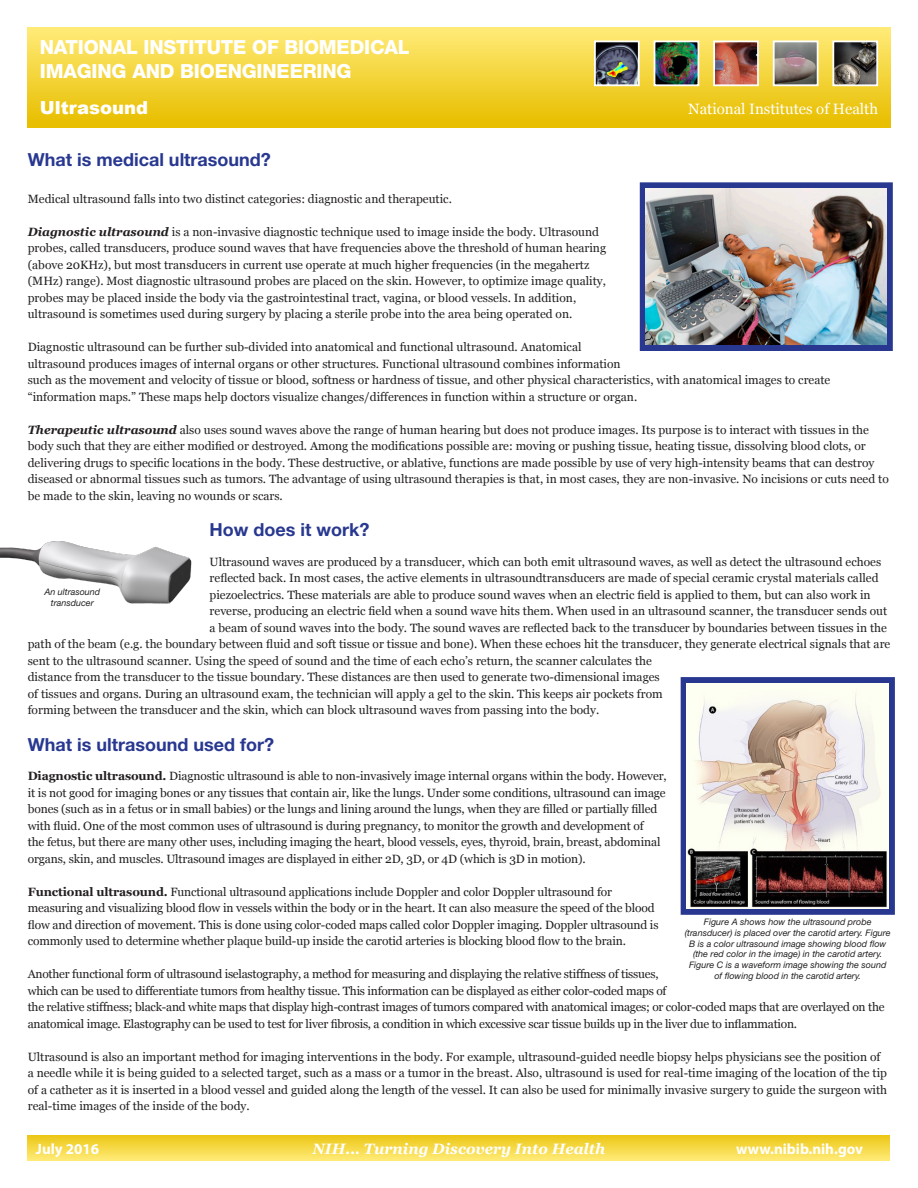
<style>
.page{position:relative;width:918px;height:1188px;background:#fff}
.page>*{position:absolute;margin:0;border:0;box-sizing:border-box;transform-origin:0 0}
.t1{font:800 19.5px/23.4px "Helvetica Neue LT Std";letter-spacing:-.01em;color:#fff}
.Question_header{font:700 18px "Helvetica Neue LT Std";color:#283890}
.t2{font:900 18px "Arial";color:#fff}
.t3{font:italic 700 15px "Georgia";color:#fff}
.t4{font:15px "Georgia";color:#fff}
.t5{font:700 15px "Myriad Pro";color:#fff}
.Body_Text_1{font:12px/16.5px "Georgia";color:#231f20}
.Body_Text_1-2{font:12px/16.5px "Georgia";letter-spacing:-.02em;color:#231f20}
.Captions{font:italic 9px/10.8px "Helvetica Neue LT Std";color:#231f20;text-align:center}
.s1{font-weight:700;font-style:italic}
.s2{font-weight:700}
</style>
<div class="page">
<svg style="left:639px;top:182px;width:254px;height:169px;background:#374697"></svg>
<svg style="left:680px;top:677px;width:215px;height:238px;background:#394898"></svg>
<div style="left:27px;top:27px;width:864px;height:100px;background:linear-gradient(to bottom,#ffec79,#e7be00)"></div>
<div style="left:27px;top:1135px;width:863px;height:26px;background:linear-gradient(to bottom,#ecc615,#ffea75)"></div>
<img style="left:597px;top:44px;width:40px;height:39px">
<div style="left:594px;top:41px;width:46px;height:45px;border:2px solid #fff"></div>
<img style="left:657px;top:44px;width:39px;height:39px">
<div style="left:654px;top:41px;width:45px;height:45px;border:2px solid #fff"></div>
<img style="left:716px;top:44px;width:40px;height:39px">
<div style="left:713px;top:41px;width:46px;height:45px;border:2px solid #fff"></div>
<img style="left:776px;top:44px;width:40px;height:39px">
<div style="left:773px;top:41px;width:46px;height:45px;border:2px solid #fff"></div>
<img style="left:835px;top:44px;width:40px;height:39px">
<div style="left:832px;top:41px;width:46px;height:45px;border:2px solid #fff"></div>
<img style="left:646px;top:188px;width:241px;height:157px">
<img style="left:0;top:541px;width:192px;height:63px">
<img style="left:687px;top:683px;width:202px;height:226px">
<h1 class="t1" style="left:40px;top:36px;width:371px">NATIONAL INSTITUTE OF BIOMEDICAL<br>IMAGING AND BIOENGINEERING</h1>
<h1 class="t2" style="left:40px;top:95px;width:110px">Ultrasound</h1>
<p class="t4" style="left:688px;top:98px;width:191px">National Institutes of Health</p>
<p class="Question_header" style="left:28px;top:148px;width:245px">What is medical ultrasound?</p>
<p class="Body_Text_1" style="left:28px;top:190px;width:426px">Medical ultrasound falls into two distinct categories: diagnostic and therapeutic.</p>
<p class="Body_Text_1" style="left:28px;top:223px;width:580px"><span class="s1">Diagnostic ultrasound</span> is a non-invasive diagnostic technique used to image inside the body. Ultrasound probes, called transducers, produce sound waves that have frequencies above the threshold of human hearing (above 20KHz), but most transducers in current use operate at much higher frequencies (in the megahertz (MHz) range). Most diagnostic ultrasound probes are placed on the skin. However, to optimize image quality, probes may be placed inside the body via the gastrointestinal tract, vagina, or blood vessels. In addition, ultrasound is sometimes used during surgery by placing a sterile probe into the area being operated on.</p>
<p class="Body_Text_1" style="left:28px;top:338px;width:804px">Diagnostic ultrasound can be further sub-divided into anatomical and functional ultrasound. Anatomical<br>ultrasound produces images of internal organs or other structures. Functional ultrasound combines information<br>such as the movement and velocity of tissue or blood, softness or hardness of tissue, and other physical characteristics, with anatomical images to create “information maps.” These maps help doctors visualize changes/differences in function within a structure or organ.</p>
<p class="Body_Text_1" style="left:28px;top:421px;width:863px"><span class="s1">Therapeutic ultrasound</span> also uses sound waves above the range of human hearing but does not produce images. Its purpose is to interact with tissues in the body such that they are either modified or destroyed. Among the modifications possible are: moving or pushing tissue, heating tissue, dissolving blood clots, or delivering drugs to specific locations in the body. These destructive, or ablative, functions are made possible by use of very high-intensity beams that can destroy diseased or abnormal tissues such as tumors. The advantage of using ultrasound therapies is that, in most cases, they are non-invasive. No incisions or cuts need to be made to the skin, leaving no wounds or scars.</p>
<p class="Question_header" style="left:210px;top:519px;width:161px">How does it work?</p>
<p class="Body_Text_1" style="left:210px;top:553px;width:673px">Ultrasound waves are produced by a transducer, which can both emit ultrasound waves, as well as detect the ultrasound echoes</p>
<p class="Body_Text_1" style="left:210px;top:569px;width:670px">reflected back. In most cases, the active elements in ultrasoundtransducers are made of special ceramic crystal materials called</p>
<p class="Body_Text_1" style="left:210px;top:586px;width:663px">piezoelectrics. These materials are able to produce sound waves when an electric field is applied to them, but can also work in</p>
<p class="Body_Text_1" style="left:210px;top:602px;width:679px">reverse, producing an electric field when a sound wave hits them. When used in an ultrasound scanner, the transducer sends out</p>
<p class="Body_Text_1" style="left:210px;top:619px;width:679px">a beam of sound waves into the body. The sound waves are reflected back to the transducer by boundaries between tissues in the</p>
<p class="Body_Text_1" style="left:28px;top:635px;width:864px">path of the beam (e.g. the boundary between fluid and soft tissue or tissue and bone). When these echoes hit the transducer, they generate electrical signals that are</p>
<p class="Body_Text_1" style="left:28px;top:652px;width:626px">sent to the ultrasound scanner. Using the speed of sound and the time of each echo’s return, the scanner calculates the</p>
<p class="Body_Text_1" style="left:28px;top:668px;width:634px">distance from the transducer to the tissue boundary. These distances are then used to generate two-dimensional images</p>
<p class="Body_Text_1" style="left:28px;top:685px;width:636px">of tissues and organs. During an ultrasound exam, the technician will apply a gel to the skin. This keeps air pockets from</p>
<p class="Body_Text_1" style="left:28px;top:701px;width:573px">forming between the transducer and the skin, which can block ultrasound waves from passing into the body.</p>
<p class="Question_header" style="left:28px;top:733px;width:248px">What is ultrasound used for?</p>
<p class="Body_Text_1" style="left:28px;top:767px;width:641px"><span class="s2">Diagnostic ultrasound.</span> Diagnostic ultrasound is able to non-invasively image internal organs within the body. However, it is not good for imaging bones or any tissues that contain air, like the lungs. Under some conditions, ultrasound can image bones (such as in a fetus or in small babies) or the lungs and lining around the lungs, when they are filled or partially filled with fluid. One of the most common uses of ultrasound is during pregnancy, to monitor the growth and development of<br>the fetus, but there are many other uses, including imaging the heart, blood vessels, eyes, thyroid, brain, breast, abdominal organs, skin, and muscles. Ultrasound images are displayed in either 2D, 3D, or 4D (which is 3D in motion).</p>
<p class="Body_Text_1" style="left:28px;top:883px;width:632px"><span class="s2">Functional ultrasound.</span> Functional ultrasound applications include Doppler and color Doppler ultrasound for measuring and visualizing blood flow in vessels within the body or in the heart. It can also measure the speed of the blood flow and direction of movement. This is done using color-coded maps called color Doppler imaging. Doppler ultrasound is commonly used to determine whether plaque build-up inside the carotid arteries is blocking blood flow to the brain.</p>
<p class="Body_Text_1-2" style="left:28px;top:965px;width:858px">Another functional form of ultrasound iselastography, a method for measuring and displaying the relative stiffness of tissues,<br>which can be used to differentiate tumors from healthy tissue. This information can be displayed as either color-coded maps of<br>the relative stiffness; black-and white maps that display high-contrast images of tumors compared with anatomical images; or color-coded maps that are overlayed on the anatomical image. Elastography can be used to test for liver fibrosis, a condition in which excessive scar tissue builds up in the liver due to inflammation.</p>
<p class="Body_Text_1" style="left:28px;top:1048px;width:861px">Ultrasound is also an important method for imaging interventions in the body. For example, ultrasound-guided needle biopsy helps physicians see the position of a needle while it is being guided to a selected target, such as a mass or a tumor in the breast. Also, ultrasound is used for real-time imaging of the location of the tip of a catheter as it is inserted in a blood vessel and guided along the length of the vessel. It can also be used for minimally invasive surgery to guide the surgeon with real-time images of the inside of the body.</p>
<p class="Captions" style="left:44px;top:587px;width:57px">An ultrasound transducer</p>
<p class="Captions" style="left:685px;top:916px;width:207px">Figure A shows how the ultrasound probe (transducer) is placed over the carotid artery. Figure B is a color ultrasound image showing blood flow (the red color in the image) in the carotid artery.<br>Figure C is a waveform image showing the sound of flowing blood in the carotid artery.</p>
<p class="t5" style="left:36px;top:1139px;width:65px">July 2016</p>
<p class="t3" style="left:313px;top:1138px;width:294px">NIH... Turning Discovery Into Health</p>
<p class="t5" style="left:736px;top:1139px;width:129px">www.nibib.nih.gov</p>
</div>
